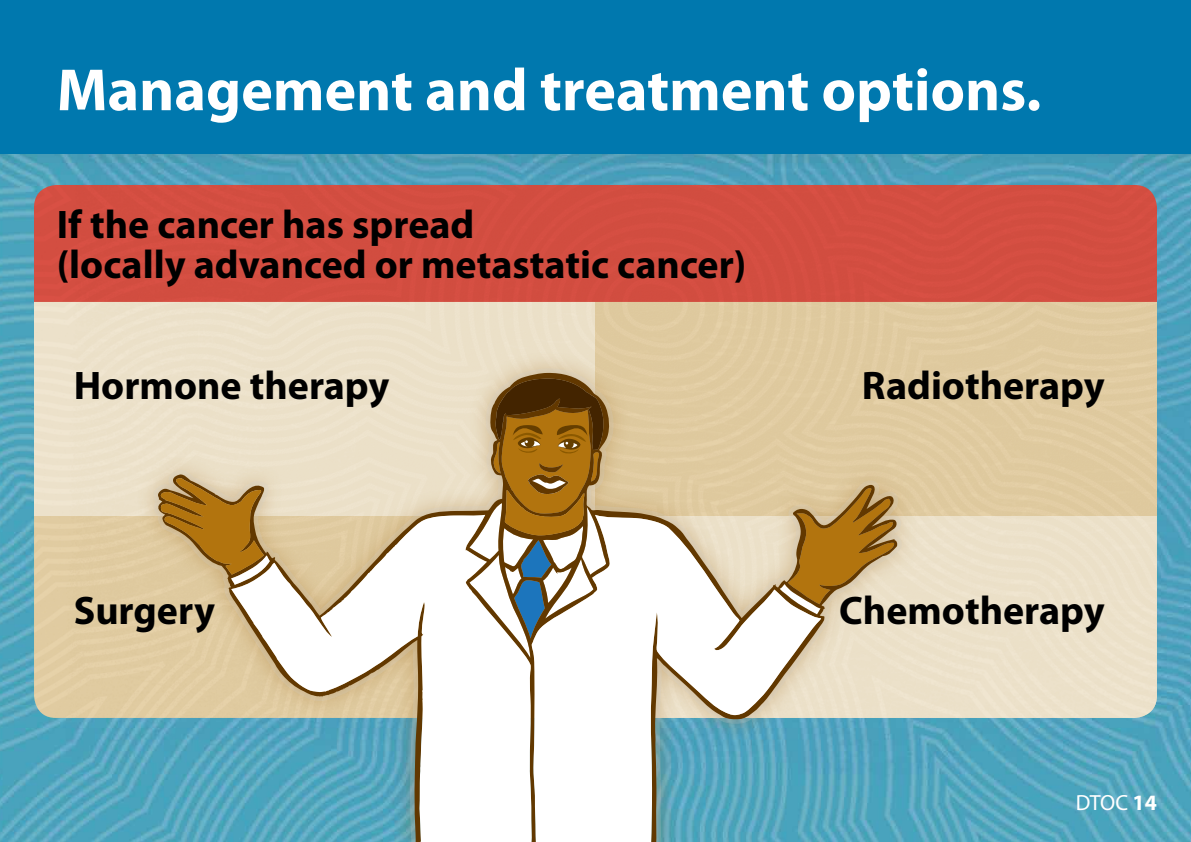
<style>
.page{position:relative;width:1191px;height:842px;background:#fff}
.page>*{position:absolute;margin:0;border:0;box-sizing:border-box;transform-origin:0 0}
.t1{font:700 60px "Myriad Pro";color:#fff}
.t2{font:700 40px/40px "Myriad Pro";color:#000}
.t3{font:22px "Myriad Pro";color:#fff}
.s1{font-weight:700}
</style>
<div class="page">
<img style="left:0;top:153px;width:1191px;height:689px">
<div style="left:0;top:0;width:1191px;height:153px;background:#0078ae"></div>
<div style="left:920px;top:516px;width:237px;height:202px;background:#ece1ca"></div>
<div style="left:34px;top:516px;width:100px;height:202px;background:#e0cba1"></div>
<div style="left:34px;top:302px;width:561px;height:214px;background:#ece1ca"></div>
<div style="left:595px;top:302px;width:562px;height:214px;background:#dfca9f"></div>
<div style="left:134px;top:348px;width:786px;height:494px;background:#9e6614;opacity:.41"></div>
<svg style="left:153px;top:368px;width:748px;height:474px"></svg>
<svg style="left:157px;top:373px;width:740px;height:469px"></svg>
<svg style="left:231px;top:515px;width:300px;height:327px"></svg>
<svg style="left:531px;top:515px;width:290px;height:327px"></svg>
<svg style="left:160px;top:478px;width:110px;height:107px;background:#bb9453"></svg>
<svg style="left:469px;top:378px;width:137px;height:280px"></svg>
<div style="left:34px;top:185px;width:1123px;height:117px;background:#d24d40"></div>
<h1 class="t1" style="left:57px;top:56px;width:986px">Management and treatment options.</h1>
<p class="t2" style="left:57px;top:205px;width:691px">If the cancer has spread<br>(locally advanced or metastatic cancer)</p>
<p class="t2" style="left:74px;top:366px;width:317px">Hormone therapy</p>
<p class="t2" style="left:862px;top:366px;width:244px">Radiotherapy</p>
<p class="t2" style="left:74px;top:591px;width:143px">Surgery</p>
<p class="t2" style="left:839px;top:591px;width:267px">Chemotherapy</p>
<p class="t3" style="left:1075px;top:791px;width:83px">DTOC <span class="s1">14</span></p>
</div>
